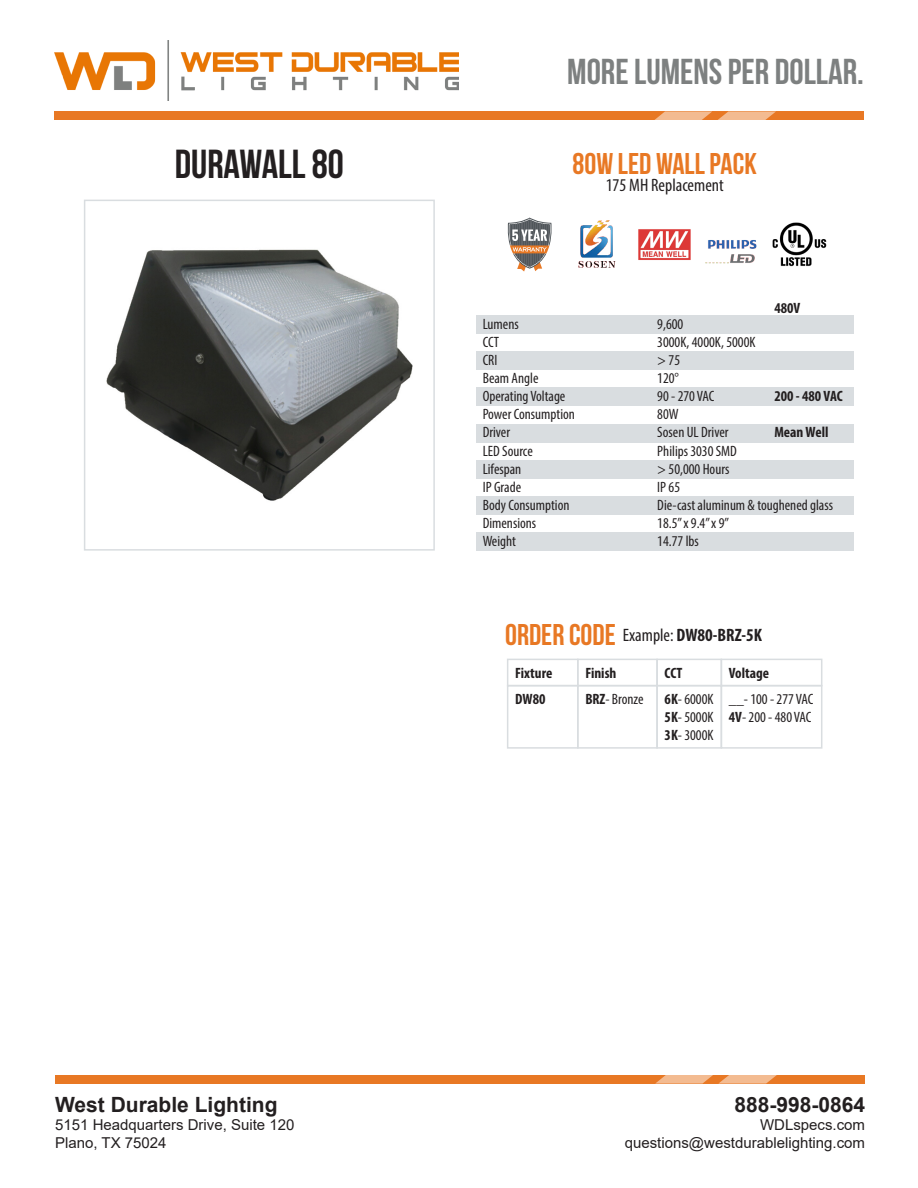
<style>
.page{position:relative;width:918px;height:1188px;background:#fff}
.page>*{position:absolute;margin:0;border:0;box-sizing:border-box;transform-origin:0 0}
.t1{font:40.5px "Bebas Neue";color:#231f20}
.t2{font:36px "Bebas Neue";color:#7d8080}
.t3{font:30px "Bebas Neue";color:#e87824}
.t4{font:700 21px "Arial";color:#231f20}
.t5{font:700 condensed 18px "Myriad Pro";color:#231f20}
.t6{font:condensed 18px "Myriad Pro";color:#231f20}
.t7{font:condensed 15px/18px "Myriad Pro";color:#231f20;text-align:justify}
.t8{font:15px/18px "Arial";color:#231f20;text-align:right}
.t9{font:700 condensed 15px "Myriad Pro";color:#231f20}
.s1{font-family:"Bebas Neue";font-weight:400;font-stretch:normal;font-size:30px;color:#e87824}
.s2{font-weight:400}
.s3{font-weight:700}
</style>
<div class="page">
<div style="left:54px;top:111px;width:810px;height:9px;background:#e87824"></div>
<svg style="left:654px;top:111px;width:122px;height:9px"></svg>
<img style="left:54px;top:40px;width:405px;height:61px">
<div style="left:55px;top:1075px;width:810px;height:9px;background:#e87824"></div>
<svg style="left:655px;top:1075px;width:122px;height:9px"></svg>
<img style="left:106px;top:249px;width:307px;height:252px">
<div style="left:84px;top:200px;width:351px;height:351px;border:2px solid #d9dde0"></div>
<div style="left:476px;top:352px;width:377px;height:18px;background:#d9dde0"></div>
<div style="left:476px;top:424px;width:377px;height:18px;background:#d9dde0"></div>
<div style="left:476px;top:533px;width:377px;height:18px;background:#d9dde0"></div>
<div style="left:476px;top:460px;width:377px;height:18px;background:#d9dde0"></div>
<div style="left:476px;top:315px;width:377px;height:18px;background:#d9dde0"></div>
<div style="left:476px;top:388px;width:377px;height:18px;background:#d9dde0"></div>
<div style="left:476px;top:496px;width:377px;height:18px;background:#d9dde0"></div>
<div style="left:577px;top:685px;width:81px;height:64px;border:2px solid #d9dde0"></div>
<div style="left:507px;top:685px;width:72px;height:64px;border:2px solid #d9dde0"></div>
<div style="left:507px;top:659px;width:72px;height:27px;border:2px solid #d9dde0"></div>
<div style="left:577px;top:659px;width:81px;height:27px;border:2px solid #d9dde0"></div>
<div style="left:656px;top:685px;width:66px;height:64px;border:2px solid #d9dde0"></div>
<div style="left:721px;top:685px;width:101px;height:64px;border:2px solid #d9dde0"></div>
<div style="left:656px;top:659px;width:66px;height:27px;border:2px solid #d9dde0"></div>
<div style="left:721px;top:659px;width:101px;height:27px;border:2px solid #d9dde0"></div>
<img style="left:773px;top:222px;width:54px;height:45px">
<img style="left:705px;top:240px;width:52px;height:24px">
<svg style="left:507px;top:218px;width:45px;height:54px"></svg>
<img style="left:578px;top:220px;width:38px;height:48px">
<img style="left:638px;top:229px;width:53px;height:31px">
<h1 class="t1" style="left:175px;top:141px;width:171px">DURAWALL 80</h1>
<h2 class="t2" style="left:567px;top:52px;width:298px">MORE LUMENS PER DOLLAR.</h2>
<h3 class="t3" style="left:573px;top:147px;width:186px">80W LED WALL PACK</h3>
<p class="t6" style="left:606px;top:174px;width:119px">175 MH Replacement</p>
<p class="t9" style="left:774px;top:299px;width:27px">480V</p>
<p class="t7" style="left:483px;top:315px;width:38px">Lumens</p>
<p class="t7" style="left:657px;top:315px;width:28px">9,600</p>
<p class="t7" style="left:483px;top:333px;width:18px">CCT</p>
<p class="t7" style="left:657px;top:333px;width:100px">3000K, 4000K, 5000K</p>
<p class="t7" style="left:483px;top:351px;width:16px">CRI</p>
<p class="t7" style="left:657px;top:351px;width:24px">&gt; 75</p>
<p class="t7" style="left:483px;top:369px;width:57px">Beam Angle</p>
<p class="t7" style="left:657px;top:369px;width:23px">120°</p>
<p class="t7" style="left:483px;top:387px;width:84px">Operating Voltage</p>
<p class="t7" style="left:657px;top:387px;width:59px">90 - 270 VAC</p>
<p class="t9" style="left:774px;top:387px;width:70px">200 - 480 VAC</p>
<p class="t7" style="left:483px;top:405px;width:94px">Power Consumption</p>
<p class="t7" style="left:657px;top:405px;width:23px">80W</p>
<p class="t7" style="left:483px;top:423px;width:29px">Driver</p>
<p class="t7" style="left:657px;top:423px;width:73px">Sosen UL Driver</p>
<p class="t9" style="left:774px;top:423px;width:56px">Mean Well</p>
<p class="t7" style="left:483px;top:441px;width:52px">LED Source</p>
<p class="t7" style="left:657px;top:441px;width:81px">Philips 3030 SMD</p>
<p class="t7" style="left:483px;top:459px;width:40px">Lifespan</p>
<p class="t7" style="left:657px;top:459px;width:74px">&gt; 50,000 Hours</p>
<p class="t7" style="left:483px;top:478px;width:40px">IP Grade</p>
<p class="t7" style="left:657px;top:478px;width:24px">IP 65</p>
<p class="t7" style="left:483px;top:496px;width:88px">Body Consumption</p>
<p class="t7" style="left:657px;top:496px;width:177px">Die-cast aluminum &amp; toughened glass</p>
<p class="t7" style="left:483px;top:514px;width:55px">Dimensions</p>
<p class="t7" style="left:657px;top:514px;width:73px">18.5” x 9.4” x 9”</p>
<p class="t7" style="left:483px;top:532px;width:35px">Weight</p>
<p class="t7" style="left:657px;top:532px;width:43px">14.77 lbs</p>
<p class="t5" style="left:505px;top:624px;width:259px"><span class="s1">ORDER CODE</span> <span class="s2">Example:</span> DW80-BRZ-5K</p>
<p class="t9" style="left:515px;top:664px;width:39px">Fixture</p>
<p class="t9" style="left:585px;top:664px;width:33px">Finish</p>
<p class="t9" style="left:515px;top:690px;width:32px">DW80</p>
<p class="t7" style="left:585px;top:690px;width:60px"><span class="s3">BRZ</span>- Bronze</p>
<p class="t9" style="left:665px;top:664px;width:19px">CCT</p>
<p class="t9" style="left:729px;top:664px;width:42px">Voltage</p>
<p class="t7" style="left:665px;top:690px;width:50px"><span class="s3">6K</span>- 6000K <span class="s3">5K</span>- 5000K <span class="s3">3K</span>- 3000K</p>
<p class="t7" style="left:729px;top:690px;width:86px"><span class="s3">__</span>- 100 - 277 VAC<br><span class="s3">4V</span>- 200 - 480 VAC</p>
<h3 class="t4" style="left:55px;top:1089px;width:224px">West Durable Lighting</h3>
<p class="t8" style="left:55px;top:1115px;width:241px;text-align:left">5151 Headquarters Drive, Suite 120<br>Plano, TX 75024</p>
<h3 class="t4" style="left:734px;top:1089px;width:132px">888-998-0864</h3>
<p class="t8" style="left:625px;top:1115px;width:242px">WDLspecs.com questions@westdurablelighting.com</p>
</div>
